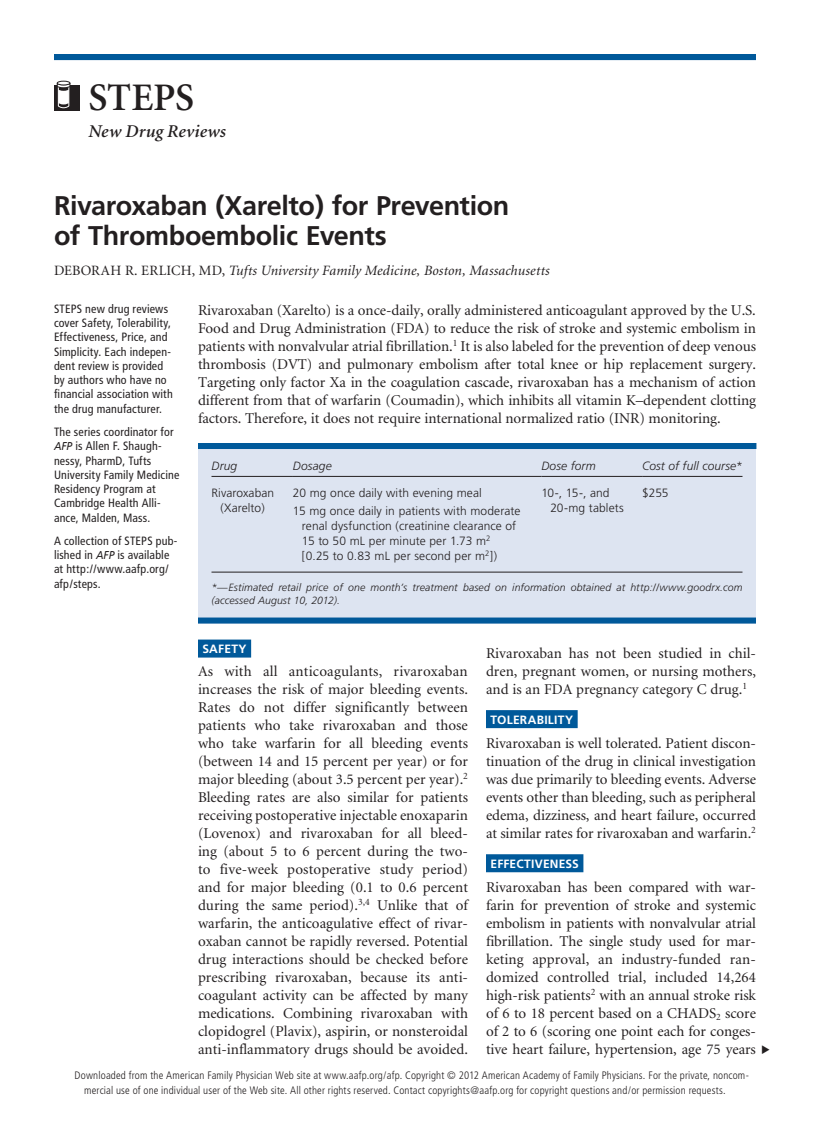
<style>
.page{position:relative;width:837px;height:1135px;background:#fff}
.page>*{position:absolute;margin:0;border:0;box-sizing:border-box;transform-origin:0 0}
.department_name{font:600 39px "Minion";letter-spacing:-.005em;color:#231f20}
.article_title{font:700 27px/30px "Frutiger";letter-spacing:-.015em;color:#231f20}
.department_descripti{font:italic 600 18px "Minion";letter-spacing:.01em;color:#231f20}
.body_noindent{font:15px/18px "Minion";letter-spacing:-.005em;color:#231f20;text-align:justify}
.byline{font:italic 14.25px "Minion";letter-spacing:.01em;color:#231f20}
.t1{font:italic 12.75px "Minion";color:#231f20}
.t2{font:italic 600 12.75px "Minion";letter-spacing:.005em;color:#231f20}
.t3{font:12.75px "Minion";letter-spacing:.03em;color:#231f20}
.blurb{font:condensed 12px/14.2px "Frutiger";letter-spacing:.01em;color:#231f20}
.table_data{font:300 12px/15px "Frutiger";letter-spacing:.005em;color:#231f20}
.table_head1{font:italic 300 12px "Frutiger";letter-spacing:.01em;color:#231f20}
.head2_rule{font:700 12px "Frutiger";letter-spacing:.02em;color:#fff}
.body_text{font:300 condensed 10.8px/15px "Frutiger";letter-spacing:.015em;color:#231f20}
.table_note_rule{font:italic 300 10.5px/13.5px "Frutiger";letter-spacing:.01em;color:#231f20}
.s1{font-style:normal}
.s2{font-style:italic;font-stretch:normal;font-size:11.4px}
.s3{font-family:"Frutiger";font-weight:700;font-style:normal;font-size:15px}
</style>
<div class="page">
<div style="left:54px;top:85px;width:26px;height:25px;background:#231f20"></div>
<div style="left:198px;top:639px;width:53px;height:18px;background:#00599a"></div>
<div style="left:486px;top:709px;width:92px;height:18px;background:#00599a"></div>
<div style="left:486px;top:853px;width:97px;height:18px;background:#00599a"></div>
<div style="left:198px;top:443px;width:558px;height:180px;background:#dde4f1"></div>
<div style="left:198px;top:443px;width:558px;height:6px;background:#00599a"></div>
<hr style="left:212px;top:476px;width:81px;height:1px;background:#231f20">
<hr style="left:293px;top:476px;width:248px;height:1px;background:#231f20">
<hr style="left:541px;top:476px;width:101px;height:1px;background:#231f20">
<hr style="left:642px;top:476px;width:101px;height:1px;background:#231f20">
<hr style="left:212px;top:571px;width:531px;height:1px;background:#231f20">
<div style="left:198px;top:617px;width:558px;height:6px;background:#00599a"></div>
<div style="left:54px;top:54px;width:702px;height:6px;background:#00599a"></div>
<svg style="left:57px;top:80px;width:14px;height:28px"></svg>
<div style="left:57px;top:81px;width:13px;height:4px;border:1px solid #231f20;border-radius:50%"></div>
<p class="department_name" style="left:88px;top:77px;width:107px">STEPS</p>
<p class="department_descripti" style="left:88px;top:122px;width:139px">New Drug Reviews</p>
<p class="article_title" style="left:54px;top:191px;width:457px">Rivaroxaban (Xarelto) for Prevention of Thromboembolic Events</p>
<p class="byline" style="left:54px;top:263px;width:497px"><span class="s1">DEBORAH R. ERLICH, MD,</span> Tufts University Family Medicine, Boston, Massachusetts</p>
<p class="blurb" style="left:54px;top:301px;width:120px">STEPS new drug reviews cover Safety, Tolerability,<br>Effectiveness, Price, and<br>Simplicity. Each indepen&shy;dent review is provided by authors who have no financial association with the drug manufacturer.</p>
<p class="blurb" style="left:54px;top:424px;width:127px">The series coordinator for<br><span class="s2">AFP</span> is Allen F. Shaugh&shy;nessy, PharmD, Tufts<br>University Family Medicine<br>Residency Program at<br>Cambridge Health Alli&shy;ance, Malden, Mass.</p>
<p class="blurb" style="left:54px;top:533px;width:125px">A collection of STEPS pub&shy;lished in <span class="s2">AFP</span> is available at http://www.aafp.org/ afp/steps.</p>
<p class="body_noindent" style="left:198px;top:302px;width:560px">Rivaroxaban (Xarelto) is a once-daily, orally administered anticoagulant approved by the U.S.<br>Food and Drug Administration (FDA) to reduce the risk of stroke and systemic embolism in patients with nonvalvular atrial fibrillation.<sup>1</sup> It is also labeled for the prevention of deep venous thrombosis (DVT) and pulmonary embolism after total knee or hip replacement surgery.<br>Targeting only factor Xa in the coagulation cascade, rivaroxaban has a mechanism of action different from that of warfarin (Coumadin), which inhibits all vitamin K–dependent clotting factors. Therefore, it does not require international normalized ratio (INR) monitoring.</p>
<p class="table_head1" style="left:212px;top:459px;width:27px">Drug</p>
<p class="table_head1" style="left:293px;top:459px;width:40px">Dosage</p>
<p class="table_head1" style="left:541px;top:459px;width:56px">Dose form</p>
<p class="table_head1" style="left:642px;top:459px;width:102px">Cost of full course*</p>
<p class="table_data" style="left:212px;top:485px;width:64px;text-align:center">Rivaroxaban (Xarelto)</p>
<p class="table_data" style="left:293px;top:485px;width:190px">20 mg once daily with evening meal</p>
<p class="table_data" style="left:550px;top:485px;width:75px;text-indent:-9px">10-, 15-, and<br>20-mg tablets</p>
<p class="table_data" style="left:642px;top:485px;width:28px">$255</p>
<p class="table_data" style="left:302px;top:503px;width:220px;text-indent:-9px">15 mg once daily in patients with moderate renal dysfunction (creatinine clearance of 15 to 50 mL per minute per 1.73 m<sup>2 </sup>[0.25 to 0.83 mL per second per m<sup>2</sup>])</p>
<p class="table_note_rule" style="left:212px;top:580px;width:532px">*—Estimated retail price of one month’s treatment based on information obtained at http://www.goodrx.com (accessed August 10, 2012).</p>
<p class="head2_rule" style="left:202px;top:641px;width:46px">SAFETY</p>
<p class="body_noindent" style="left:198px;top:662px;width:272px">As with all anticoagulants, rivaroxaban increases the risk of major bleeding events.<br>Rates do not differ significantly between patients who take rivaroxaban and those who take warfarin for all bleeding events (between 14 and 15 percent per year) or for major bleeding (about 3.5 percent per year).<sup>2<br></sup>Bleeding rates are also similar for patients receiving postoperative injectable enoxaparin (Lovenox) and rivaroxaban for all bleed&shy;ing (about 5 to 6 percent during the two&shy;to five-week postoperative study period) and for major bleeding (0.1 to 0.6 percent during the same period).<sup>3,4</sup> Unlike that of warfarin, the anticoagulative effect of rivar&shy;oxaban cannot be rapidly reversed. Potential drug interactions should be checked before prescribing rivaroxaban, because its anti&shy;coagulant activity can be affected by many medications. Combining rivaroxaban with clopidogrel (Plavix), aspirin, or nonsteroidal anti-inflammatory drugs should be avoided.</p>
<p class="body_noindent" style="left:486px;top:644px;width:272px">Rivaroxaban has not been studied in chil&shy;dren, pregnant women, or nursing mothers, and is an FDA pregnancy category C drug.<sup>1</sup></p>
<p class="head2_rule" style="left:490px;top:712px;width:84px">TOLERABILITY</p>
<p class="body_noindent" style="left:486px;top:734px;width:272px">Rivaroxaban is well tolerated. Patient discon&shy;tinuation of the drug in clinical investigation was due primarily to bleeding events. Adverse events other than bleeding, such as peripheral edema, dizziness, and heart failure, occurred at similar rates for rivaroxaban and warfarin.<sup>2</sup></p>
<p class="head2_rule" style="left:490px;top:856px;width:90px">EFFECTIVENESS</p>
<p class="body_noindent" style="left:486px;top:878px;width:272px">Rivaroxaban has been compared with war&shy;farin for prevention of stroke and systemic embolism in patients with nonvalvular atrial fibrillation. The single study used for mar&shy;keting approval, an industry-funded ran&shy;domized controlled trial, included 14,264 high-risk patients<sup>2</sup> with an annual stroke risk of 6 to 18 percent based on a CHADS<sub>2</sub> score of 2 to 6 (scoring one point each for conges&shy;tive heart failure, hypertension, age 75 years</p>
<p class="body_text" style="left:84px;top:1067px;width:666px;text-indent:-10px">Downloaded from the American Family Physician Web site at www.aafp.org/afp. Copyright © 2012 American Academy of Family Physicians. For the private, noncom&shy;mercial use of one individual user of the Web site. All other rights reserved. Contact copyrights@aafp.org for copyright questions and/or permission requests.</p>
<p class="t2" style="left:54px;top:1080px;width:175px"><span class="s3">768</span> American Family Physician</p>
<p class="t3" style="left:357px;top:1080px;width:97px">www.aafp.org/afp</p>
<p class="t1" style="left:548px;top:1080px;width:208px">Volume 86, Number 8 ◆ October 15, 2012</p>
</div>
